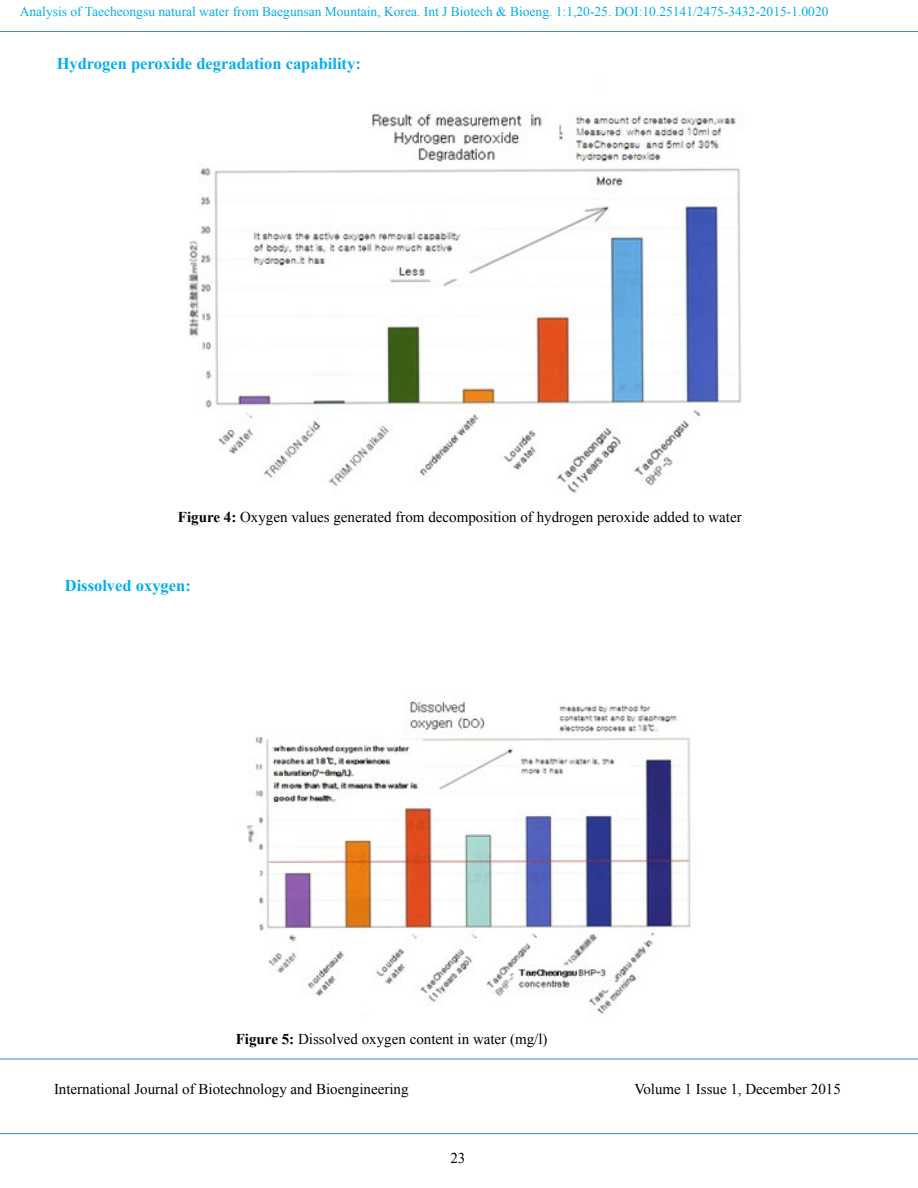
<style>
.page{position:relative;width:918px;height:1188px;background:#fff}
.page>*{position:absolute;margin:0;border:0;box-sizing:border-box;transform-origin:0 0}
.t1{font:700 16.5px "Times New Roman";color:#00aeef}
.t2{font:15px "Times New Roman";color:#000}
.t3{font:13.5px "Times New Roman";color:#00aeef}
.s1{font-weight:700}
</style>
<div class="page">
<hr style="left:0;top:31px;width:918px;height:1px;background:#378bca">
<hr style="left:0;top:1059px;width:918px;height:1px;background:#378bca">
<hr style="left:0;top:1133px;width:918px;height:1px;background:#378bca">
<img style="left:188px;top:112px;width:554px;height:381px">
<img style="left:246px;top:701px;width:445px;height:313px">
<p class="t3" style="left:20px;top:3px;width:810px">Analysis of Taecheongsu natural water from Baegunsan Mountain, Korea. Int J Biotech &amp; Bioeng. 1:1,20-25. DOI:10.25141/2475-3432-2015-1.0020</p>
<p class="t1" style="left:57px;top:52px;width:306px">Hydrogen peroxide degradation capability:</p>
<p class="t2" style="left:178px;top:507px;width:565px"><span class="s1">Figure 4:</span> Oxygen values generated from decomposition of hydrogen peroxide added to water</p>
<p class="t1" style="left:65px;top:574px;width:128px">Dissolved oxygen:</p>
<p class="t2" style="left:236px;top:1028px;width:313px"><span class="s1">Figure 5:</span> Dissolved oxygen content in water (mg/l)</p>
<p class="t2" style="left:54px;top:1079px;width:356px">International Journal of Biotechnology and Bioengineering</p>
<p class="t2" style="left:634px;top:1079px;width:208px">Volume 1 Issue 1, December 2015</p>
<p class="t2" style="left:450px;top:1148px;width:16px">23</p>
</div>
